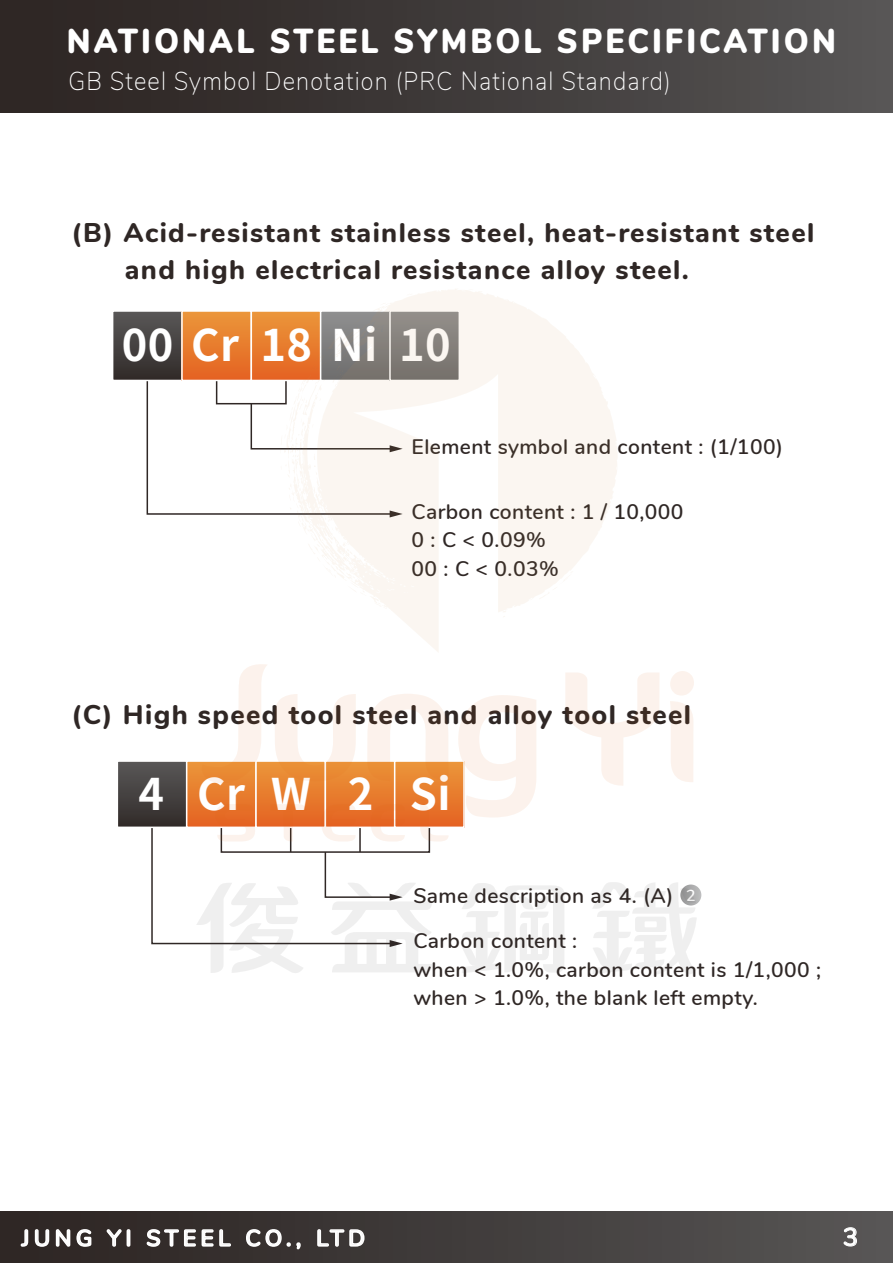
<style>
.page{position:relative;width:893px;height:1263px;background:#fff}
.page>*{position:absolute;margin:0;border:0;box-sizing:border-box;transform-origin:0 0}
.t1{font:700 43.5px "Gen Shin Gothic";letter-spacing:.01em;color:#fff}
.t2{font:900 34.65px "Nunito";letter-spacing:.1em;color:#fff;scale:.91 1}
.t3{font:800 27px/37.5px "Nunito";letter-spacing:.05em;color:#2f2725}
.t4{font:200 25.8px "Nunito";letter-spacing:.05em;color:#fff;scale:.91 1}
.t5{font:600 25.5px "Nunito";color:#fff}
.t6{font:600 22.5px "Nunito";letter-spacing:.2em;color:#fff}
.t7{font:600 21px/28.5px "Nunito";letter-spacing:.02em;color:#2f2725}
.t8{font:600 15.9px "Nunito";color:#fff}
</style>
<div class="page">
<svg style="left:146px;top:381px;width:134px;height:134px"></svg>
<div style="left:216px;top:378px;width:71px;height:26px;border:2px solid #2f2725"></div>
<div style="left:117px;top:761px;width:70px;height:66px;background:linear-gradient(to bottom,#595858,#322c2a)"></div>
<div style="left:117px;top:760px;width:70px;height:68px;border:2px solid #fff"></div>
<svg style="left:189px;top:763px;width:65px;height:41px;background:#e77f2f"></svg>
<div style="left:186px;top:760px;width:71px;height:68px;border:2px solid #fff"></div>
<div style="left:256px;top:761px;width:69px;height:66px;background:#e87e2e"></div>
<div style="left:255px;top:760px;width:71px;height:68px;border:2px solid #fff"></div>
<svg style="left:328px;top:763px;width:64px;height:41px;background:#e87f2f"></svg>
<div style="left:325px;top:760px;width:70px;height:68px;border:2px solid #fff"></div>
<div style="left:395px;top:761px;width:69px;height:66px;background:linear-gradient(to bottom,#eb973a,#e46322)"></div>
<div style="left:394px;top:760px;width:71px;height:68px;border:2px solid #fff"></div>
<div style="left:113px;top:311px;width:69px;height:69px;background:linear-gradient(to bottom,#595858,#312b29)"></div>
<div style="left:112px;top:310px;width:71px;height:71px;border:2px solid #fff"></div>
<div style="left:182px;top:311px;width:69px;height:69px;background:linear-gradient(to bottom,#eb973a,#e46222)"></div>
<div style="left:181px;top:310px;width:71px;height:71px;border:2px solid #fff"></div>
<div style="left:251px;top:311px;width:70px;height:69px;background:linear-gradient(to bottom,#eb973a,#e46222)"></div>
<div style="left:251px;top:310px;width:70px;height:71px;border:2px solid #fff"></div>
<div style="left:680px;top:884px;width:21px;height:21px;background:#b8b9b9;border-radius:10px"></div>
<div style="left:0;top:0;width:893px;height:112px;background:linear-gradient(to right,#2a2220,#555454)"></div>
<div style="left:0;top:1211px;width:893px;height:52px;background:linear-gradient(to right,#2b2321,#565555)"></div>
<svg style="left:20px;top:1228px;width:73px;height:20px"></svg>
<svg style="left:105px;top:1228px;width:27px;height:20px"></svg>
<svg style="left:145px;top:1228px;width:87px;height:20px;background:#716c6b"></svg>
<svg style="left:245px;top:1228px;width:56px;height:23px"></svg>
<svg style="left:316px;top:1228px;width:49px;height:20px"></svg>
<svg style="left:844px;top:1227px;width:13px;height:19px"></svg>
<svg style="left:280px;top:289px;width:337px;height:363px;fill:#fbf6f1"></svg>
<svg style="left:593px;top:882px;width:104px;height:92px"></svg>
<svg style="left:458px;top:695px;width:78px;height:122px"></svg>
<svg style="left:202px;top:664px;width:66px;height:119px"></svg>
<svg style="left:151px;top:804px;width:298px;height:169px"></svg>
<svg style="left:462px;top:883px;width:102px;height:90px"></svg>
<svg style="left:565px;top:673px;width:94px;height:113px"></svg>
<svg style="left:670px;top:671px;width:24px;height:111px"></svg>
<svg style="left:367px;top:694px;width:81px;height:87px"></svg>
<svg style="left:275px;top:694px;width:81px;height:87px"></svg>
<h2 class="t2" style="left:67px;top:15px;width:847px">NATIONAL STEEL SYMBOL SPECIFICATION</h2>
<p class="t4" style="left:68px;top:62px;width:663px">GB Steel Symbol Denotation (PRC National Standard)</p>
<p class="t3" style="left:125px;top:212px;width:691px;text-indent:-53px">(B) Acid-resistant stainless steel, heat-resistant steel and high electrical resistance alloy steel.</p>
<h1 class="t1" style="left:122px;top:312px;width:330px">00 Cr 18 Ni 10</h1>
<p class="t7" style="left:412px;top:431px;width:373px">Element symbol and content : (1/100)</p>
<p class="t7" style="left:412px;top:496px;width:273px">Carbon content : 1 / 10,000<br>0 : C &lt; 0.09%<br>00 : C &lt; 0.03%</p>
<p class="t3" style="left:72px;top:695px;width:621px">(C) High speed tool steel and alloy tool steel</p>
<h1 class="t1" style="left:138px;top:760px;width:27px">4</h1>
<h1 class="t1" style="left:197px;top:760px;width:255px">CrW 2 Si</h1>
<p class="t7" style="left:413px;top:880px;width:261px">Same description as 4. (A)</p>
<p class="t8" style="left:686px;top:883px;width:11px">2</p>
<p class="t7" style="left:413px;top:925px;width:409px">Carbon content :<br>when &lt; 1.0%, carbon content is 1/1,000 ; when &gt; 1.0%, the blank left empty.</p>
<p class="t6" style="left:22px;top:1221px;width:345px">JUNG YI STEEL CO., LTD</p>
<p class="t5" style="left:843px;top:1218px;width:17px">3</p>
</div>
